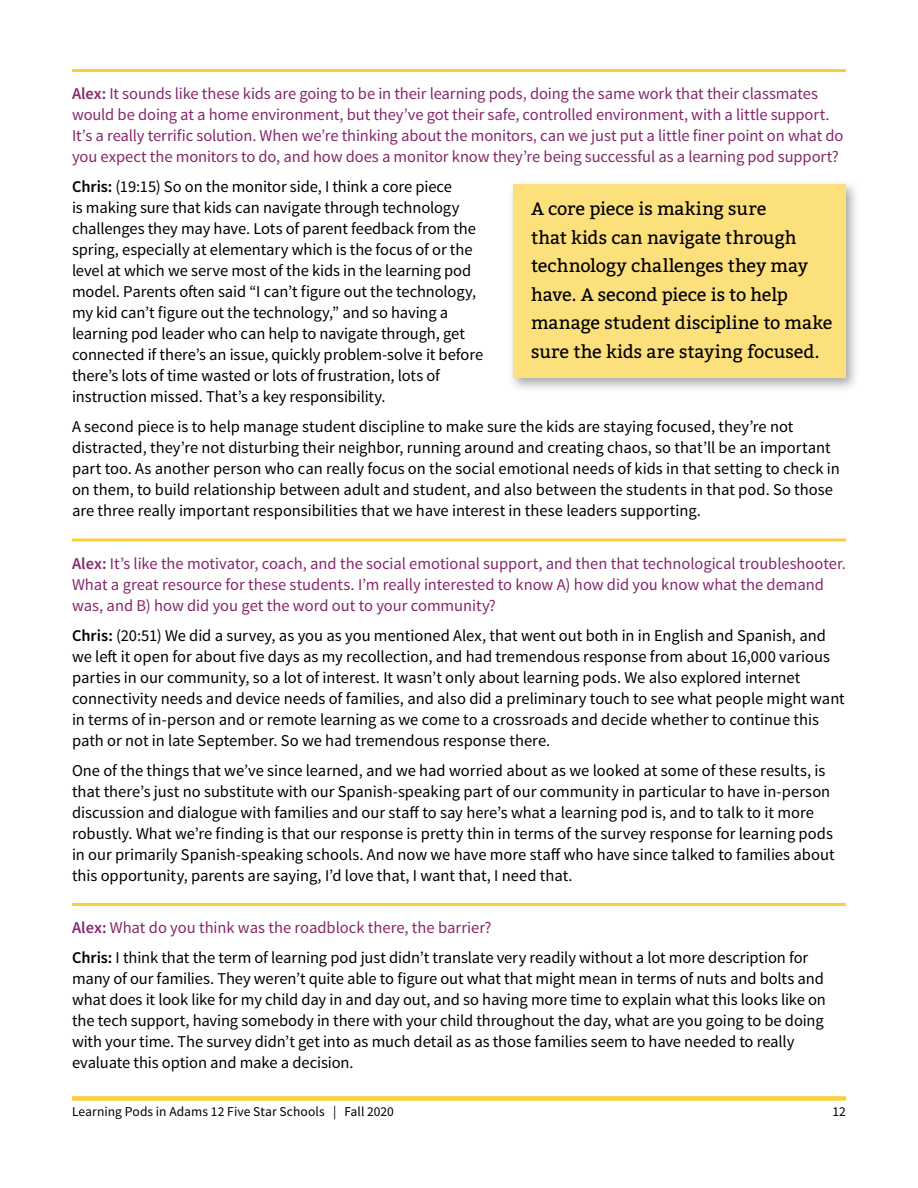
<style>
.page{position:relative;width:918px;height:1188px;background:#fff}
.page>*{position:absolute;margin:0;border:0;box-sizing:border-box;transform-origin:0 0}
.t1{font:18px/28.5px "Bitter";letter-spacing:-.005em;color:#000}
.t2{font:16.5px/21px "Source Sans Pro";letter-spacing:-.005em;color:#000}
.t3{font:16.5px/21px "Source Sans Pro";letter-spacing:-.005em;color:#85286b}
.t4{font:13.5px "Source Sans Pro";letter-spacing:.005em;color:#000}
.s1{font-weight:600}
.s2{font-weight:600;color:#85286b}
.s3{color:#85286b}
</style>
<div class="page">
<div style="left:72px;top:1096px;width:774px;height:5px;background:#fbcf36"></div>
<hr style="left:72px;top:69px;width:774px;height:3px;background:#fbcf36">
<hr style="left:72px;top:539px;width:774px;height:3px;background:#fbcf36">
<hr style="left:72px;top:903px;width:774px;height:3px;background:#fbcf36">
<div style="left:507px;top:179px;width:353px;height:214px;background:#000;opacity:.35"></div>
<div style="left:513px;top:184px;width:333px;height:194px;background:#fce07c"></div>
<p class="t3" style="left:72px;top:83px;width:773px"><span class="s1">Alex:</span> It sounds like these kids are going to be in their learning pods, doing the same work that their classmates would be doing at a home environment, but they’ve got their safe, controlled environment, with a little support.<br>It’s a really terrific solution. When we’re thinking about the monitors, can we just put a little finer point on what do you expect the monitors to do, and how does a monitor know they’re being successful as a learning pod support?</p>
<p class="t2" style="left:72px;top:176px;width:413px"><span class="s1">Chris:</span> (19:15) So on the monitor side, I think a core piece<br>is making sure that kids can navigate through technology challenges they may have. Lots of parent feedback from the spring, especially at elementary which is the focus of or the level at which we serve most of the kids in the learning pod model. Parents often said “I can’t figure out the technology, my kid can’t figure out the technology,” and so having a learning pod leader who can help to navigate through, get connected if there’s an issue, quickly problem-solve it before there’s lots of time wasted or lots of frustration, lots of instruction missed. That’s a key responsibility.</p>
<p class="t2" style="left:72px;top:416px;width:769px">A second piece is to help manage student discipline to make sure the kids are staying focused, they’re not distracted, they’re not disturbing their neighbor, running around and creating chaos, so that’ll be an important part too. As another person who can really focus on the social emotional needs of kids in that setting to check in on them, to build relationship between adult and student, and also between the students in that pod. So those are three really important responsibilities that we have interest in these leaders supporting.</p>
<p class="t3" style="left:72px;top:553px;width:776px"><span class="s1">Alex:</span> It’s like the motivator, coach, and the social emotional support, and then that technological troubleshooter.<br>What a great resource for these students. I’m really interested to know A) how did you know what the demand was, and B) how did you get the word out to your community?</p>
<p class="t2" style="left:72px;top:625px;width:774px"><span class="s1">Chris:</span> (20:51) We did a survey, as you as you mentioned Alex, that went out both in in English and Spanish, and we left it open for about five days as my recollection, and had tremendous response from about 16,000 various parties in our community, so a lot of interest. It wasn’t only about learning pods. We also explored internet connectivity needs and device needs of families, and also did a preliminary touch to see what people might want in terms of in-person and or remote learning as we come to a crossroads and decide whether to continue this path or not in late September. So we had tremendous response there.</p>
<p class="t2" style="left:72px;top:760px;width:764px">One of the things that we’ve since learned, and we had worried about as we looked at some of these results, is that there’s just no substitute with our Spanish-speaking part of our community in particular to have in-person discussion and dialogue with families and our staff to say here’s what a learning pod is, and to talk to it more robustly. What we’re finding is that our response is pretty thin in terms of the survey response for learning pods in our primarily Spanish-speaking schools. And now we have more staff who have since talked to families about this opportunity, parents are saying, I’d love that, I want that, I need that.</p>
<p class="t2" style="left:72px;top:913px;width:738px;line-height:30px"><span class="s2">Alex:</span> <span class="s3">What do you think was the roadblock there, the barrier?<br></span><span class="s1">Chris:</span> I think that the term of learning pod just didn’t translate very readily without a lot more description for</p>
<p class="t2" style="left:72px;top:968px;width:756px">many of our families. They weren’t quite able to figure out what that might mean in terms of nuts and bolts and what does it look like for my child day in and day out, and so having more time to explain what this looks like on the tech support, having somebody in there with your child throughout the day, what are you going to be doing with your time. The survey didn’t get into as much detail as as those families seem to have needed to really evaluate this option and make a decision.</p>
<p class="t1" style="left:531px;top:195px;width:303px">A core piece is making sure<br>that kids can navigate through technology challenges they may have. A second piece is to help manage student discipline to make sure the kids are staying focused.</p>
<p class="t4" style="left:72px;top:1103px;width:324px">Learning Pods in Adams 12 Five Star Schools | Fall 2020</p>
<p class="t4" style="left:832px;top:1103px;width:15px">12</p>
</div>
